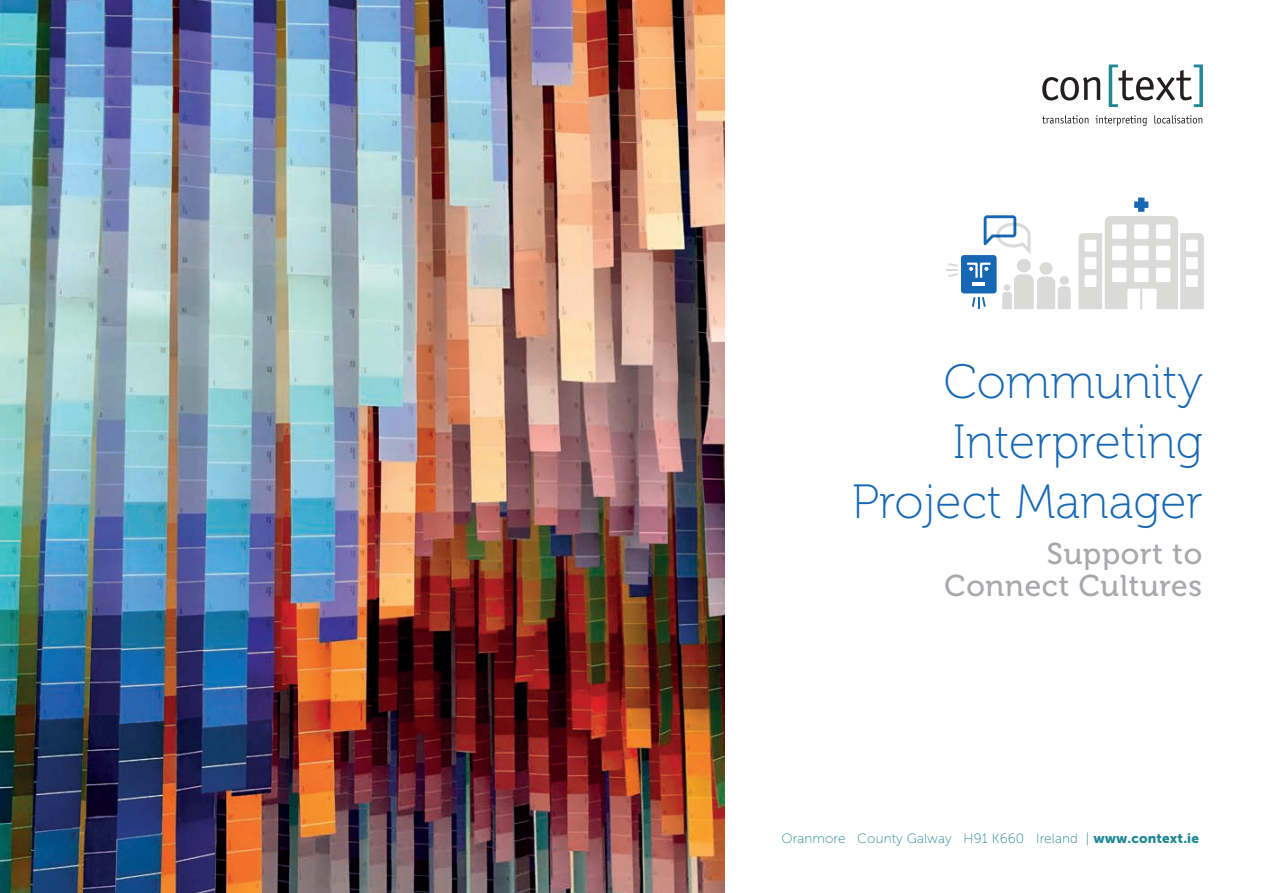
<style>
.page{position:relative;width:1263px;height:893px;background:#fff}
.page>*{position:absolute;margin:0;border:0;box-sizing:border-box;transform-origin:0 0}
.t1{font:48px/60px "Museo 100";color:#1768b4;text-align:right}
.t2{font:30px/31.5px "Museo 500";letter-spacing:.025em;color:#a8a9ad;text-align:right}
.t3{font:13.5px "Museo Sans 100";letter-spacing:.01em;color:#238895}
.s1{font-family:"Museo Sans 900"}
</style>
<div class="page">
<img style="left:0;top:0;width:724px;height:893px">
<svg style="left:1078px;top:198px;width:126px;height:111px"></svg>
<div style="left:961px;top:255px;width:36px;height:38px;background:#1768b4;border-radius:3px"></div>
<svg style="left:967px;top:263px;width:23px;height:15px"></svg>
<hr style="left:972px;top:282px;width:13px;height:4px;background:#fff">
<svg style="left:984px;top:215px;width:46px;height:39px"></svg>
<svg style="left:972px;top:297px;width:14px;height:12px"></svg>
<svg style="left:946px;top:263px;width:12px;height:14px"></svg>
<div style="left:1039px;top:262px;width:14px;height:13px;background:#dadbd9;border-radius:50%"></div>
<div style="left:1017px;top:259px;width:14px;height:13px;background:#dadbd9;border-radius:50%"></div>
<svg style="left:1002px;top:274px;width:69px;height:35px"></svg>
<svg style="left:1042px;top:115px;width:46px;height:9px"></svg>
<svg style="left:1095px;top:115px;width:52px;height:11px"></svg>
<svg style="left:1154px;top:115px;width:48px;height:9px"></svg>
<svg style="left:1042px;top:77px;width:58px;height:24px"></svg>
<svg style="left:1109px;top:65px;width:94px;height:42px"></svg>
<h1 class="t1" style="left:852px;top:353px;width:353px">Community<br>Interpreting<br>Project Manager</h1>
<h2 class="t2" style="left:944px;top:539px;width:259px">Support to<br>Connect Cultures</h2>
<p class="t3" style="left:781px;top:831px;width:419px">Oranmore County Galway H91 K660 Ireland | <span class="s1">www.context.ie</span></p>
</div>
